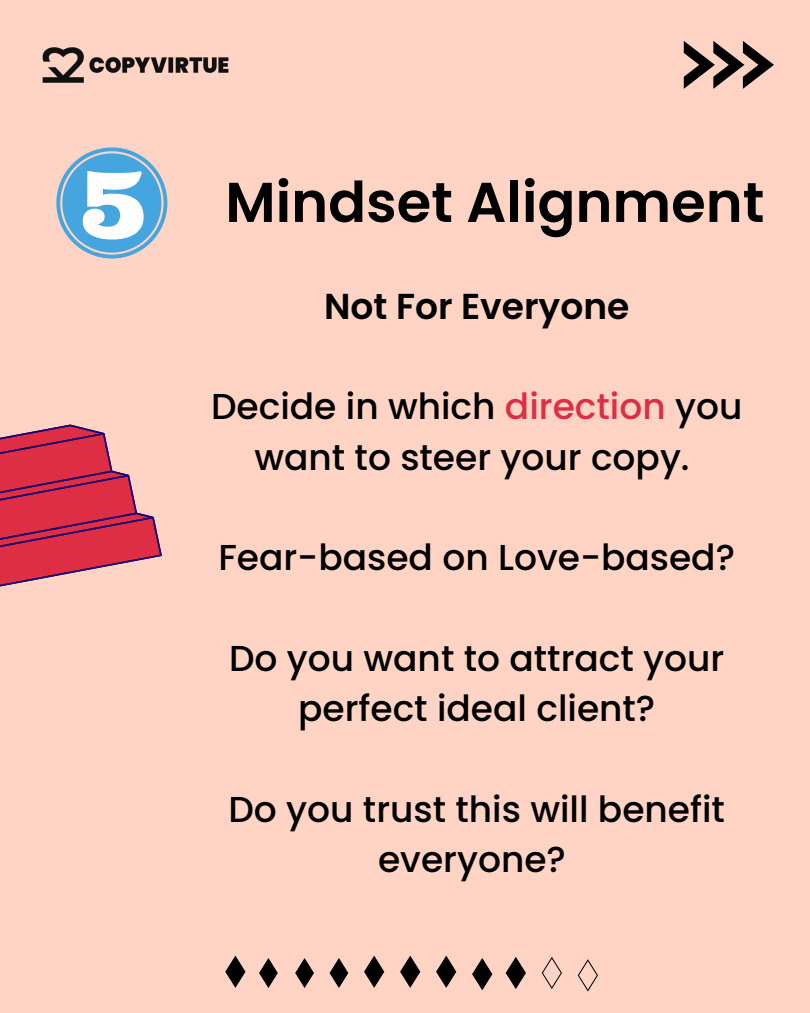
<style>
.page{position:relative;width:810px;height:1013px;background:#fff}
.page>*{position:absolute;margin:0;border:0;box-sizing:border-box;transform-origin:0 0}
.t1{font:600 56px "Poppins";color:#000}
.t2{font:500 36px/50.2px "Poppins";color:#000;text-align:center}
.t3{font:600 36px "Poppins";color:#000}
.s1{color:#dd2e44}
</style>
<div class="page">
<div style="left:0;top:0;width:810px;height:1012px;background:#ffd4c4"></div>
<img style="left:42px;top:47px;width:187px;height:36px">
<svg style="left:684px;top:41px;width:90px;height:48px"></svg>
<svg style="left:0;top:424px;width:162px;height:163px"></svg>
<svg style="left:56px;top:147px;width:111px;height:111px"></svg>
<svg style="left:295px;top:958px;width:19px;height:30px"></svg>
<svg style="left:330px;top:958px;width:18px;height:30px"></svg>
<svg style="left:364px;top:955px;width:20px;height:32px"></svg>
<svg style="left:400px;top:955px;width:20px;height:32px"></svg>
<svg style="left:259px;top:958px;width:19px;height:30px"></svg>
<svg style="left:436px;top:955px;width:20px;height:32px"></svg>
<svg style="left:472px;top:958px;width:20px;height:32px"></svg>
<svg style="left:506px;top:957px;width:20px;height:32px"></svg>
<svg style="left:542px;top:957px;width:20px;height:32px"></svg>
<svg style="left:578px;top:959px;width:20px;height:32px"></svg>
<svg style="left:225px;top:955px;width:21px;height:32px"></svg>
<h1 class="t1" style="left:225px;top:163px;width:541px">Mindset Alignment</h1>
<p class="t3" style="left:324px;top:281px;width:307px">Not For Everyone</p>
<p class="t2" style="left:211px;top:381px;width:533px">Decide in which <span class="s1">direction</span> you want to steer your copy.</p>
<p class="t2" style="left:218px;top:532px;width:518px">Fear-based on Love-based?</p>
<p class="t2" style="left:229px;top:633px;width:497px">Do you want to attract your perfect ideal client?</p>
<p class="t2" style="left:228px;top:783px;width:498px">Do you trust this will benefit everyone?</p>
</div>
